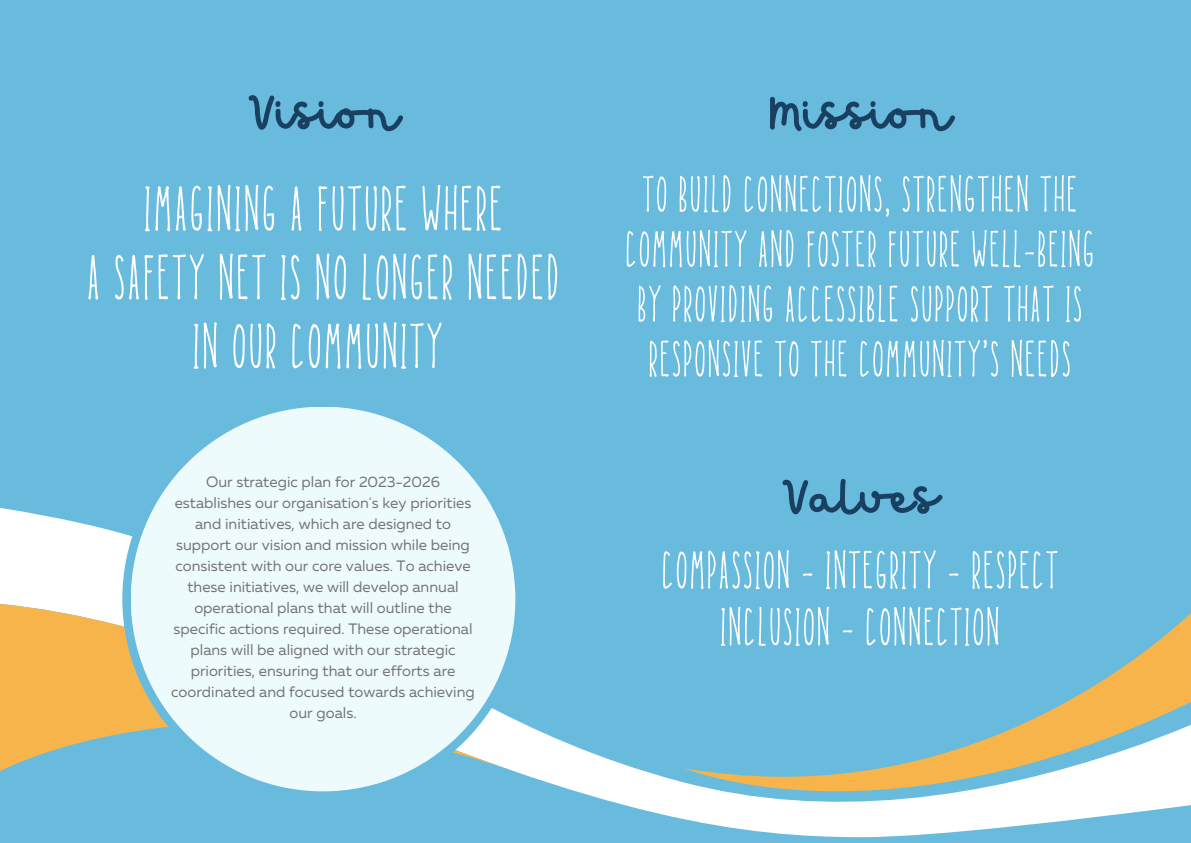
<style>
.page{position:relative;width:1191px;height:843px;background:#fff}
.page>*{position:absolute;margin:0;border:0;box-sizing:border-box;transform-origin:0 0}
.t1{font:69.3px/68.7px "Petapon Yandi Designs";color:#fff;text-align:center}
.t2{font:61px "Hibernate Two";color:#194060}
.t3{font:58.1px "Petapon Yandi Designs";color:#fff}
.t4{font:55.5px/54.9px "Petapon Yandi Designs";color:#fff;text-align:center}
.t5{font:15px/21px "Muller";color:#737373;text-align:center}
</style>
<div class="page">
<div style="left:0;top:0;width:1190px;height:842px;background:#68bbdd"></div>
<svg style="left:0;top:508px;width:684px;height:311px"></svg>
<svg style="left:684px;top:614px;width:506px;height:224px"></svg>
<svg style="left:0;top:603px;width:514px;height:168px;fill:#f7b44b"></svg>
<div style="left:122px;top:398px;width:401px;height:401px;background:#68bbdd;border-radius:50%"></div>
<div style="left:131px;top:406px;width:384px;height:385px;background:#eefbfc;border-radius:50%"></div>
<p class="t2" style="left:248px;top:81px;width:152px">Vision</p>
<p class="t1" style="left:143px;top:174px;width:362px">IMAGINING A FUTURE WHERE</p>
<p class="t1" style="left:86px;top:243px;width:476px">A SAFETY NET IS NO LONGER NEEDED<br>IN OUR COMMUNITY</p>
<p class="t5" style="left:171px;top:472px;width:305px">Our strategic plan for 2023-2026 establishes our organisation's key priorities and initiatives, which are designed to support our vision and mission while being consistent with our core values. To achieve these initiatives, we will develop annual operational plans that will outline the specific actions required. These operational plans will be aligned with our strategic priorities, ensuring that our efforts are coordinated and focused towards achieving our goals.</p>
<p class="t2" style="left:769px;top:81px;width:182px">Mission</p>
<p class="t4" style="left:624px;top:166px;width:472px">TO BUILD CONNECTIONS, STRENGTHEN THE COMMUNITY AND FOSTER FUTURE WELL-BEING BY PROVIDING ACCESSIBLE SUPPORT THAT IS RESPONSIVE TO THE COMMUNITY’S NEEDS</p>
<p class="t2" style="left:781px;top:466px;width:157px">Values</p>
<p class="t3" style="left:660px;top:545px;width:399px">COMPASSION - INTEGRITY - RESPECT</p>
<p class="t3" style="left:719px;top:602px;width:283px">INCLUSION - CONNECTION</p>
</div>
